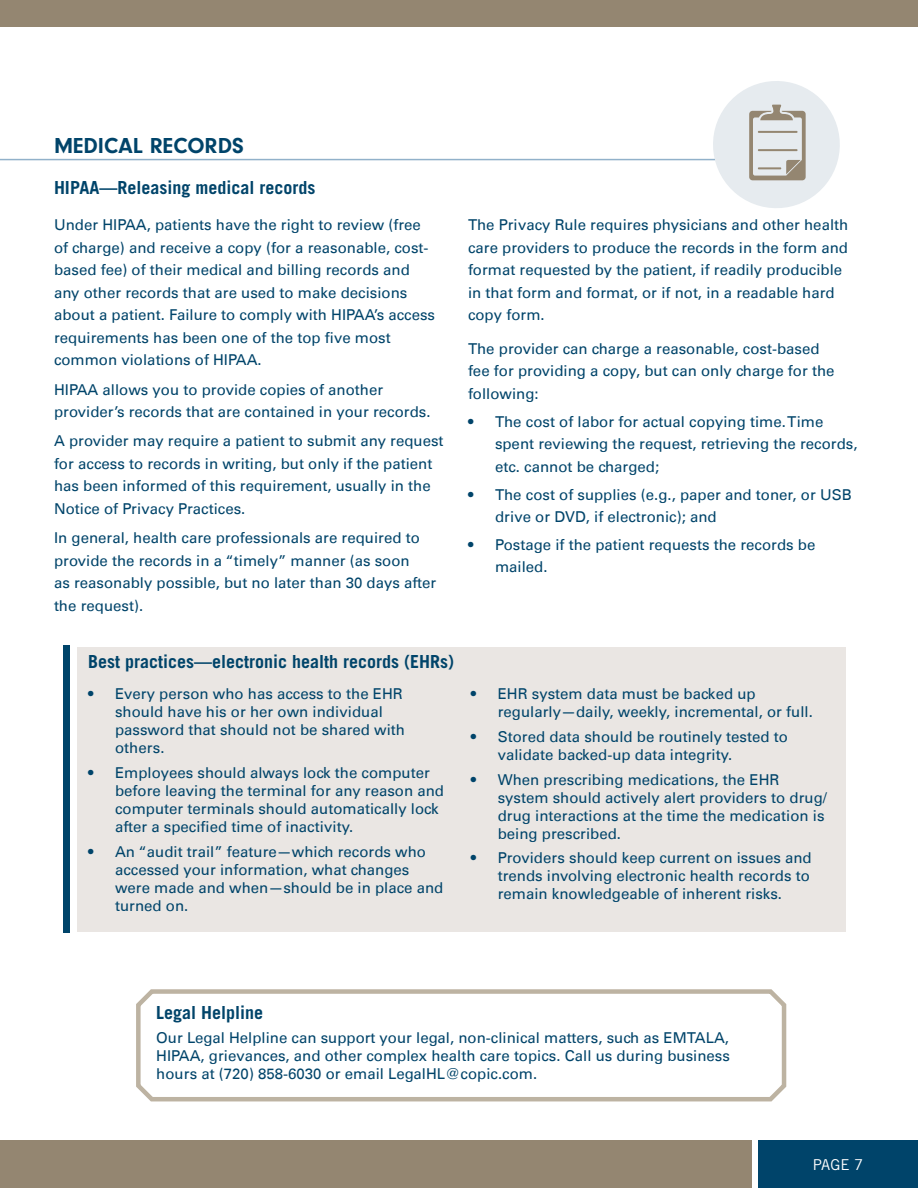
<style>
.page{position:relative;width:918px;height:1188px;background:#fff}
.page>*{position:absolute;margin:0;border:0;box-sizing:border-box;transform-origin:0 0}
.t1{font:700 22.5px "Neuzeit Gro";color:#00446a}
.t2{font:700 18px "Trade Gothic LT Std";color:#00446a}
.t3{font:15px/22.5px "Univers LT";color:#00446a}
.t4{font:15px "Trade Gothic LT Std";color:#fff}
</style>
<div class="page">
<div style="left:759px;top:1141px;width:159px;height:47px;background:#00446a"></div>
<div style="left:0;top:1141px;width:752px;height:47px;background:#948671"></div>
<div style="left:0;top:0;width:918px;height:27px;background:#948671"></div>
<div style="left:77px;top:647px;width:769px;height:285px;background:#eae6e3"></div>
<div style="left:63px;top:646px;width:7px;height:287px;background:#00446a"></div>
<svg style="left:705px;top:81px;width:135px;height:127px"></svg>
<hr style="left:758px;top:131px;width:40px;height:2px;background:#948671">
<hr style="left:758px;top:149px;width:40px;height:2px;background:#948671">
<hr style="left:758px;top:167px;width:23px;height:2px;background:#948671">
<hr style="left:0;top:159px;width:715px;height:1px;background:#91b1ca">
<svg style="left:136px;top:989px;width:651px;height:113px"></svg>
<h1 class="t1" style="left:54px;top:133px;width:191px">MEDICAL RECORDS</h1>
<p class="t2" style="left:54px;top:177px;width:263px">HIPAA—Releasing medical records</p>
<p class="t3" style="left:54px;top:214px;width:383px">Under HIPAA, patients have the right to review (free of charge) and receive a copy (for a reasonable, cost&shy;based fee) of their medical and billing records and any other records that are used to make decisions about a patient. Failure to comply with HIPAA’s access requirements has been one of the top five most common violations of HIPAA.</p>
<p class="t3" style="left:54px;top:378px;width:378px">HIPAA allows you to provide copies of another provider’s records that are contained in your records.</p>
<p class="t3" style="left:54px;top:430px;width:391px">A provider may require a patient to submit any request for access to records in writing, but only if the patient has been informed of this requirement, usually in the Notice of Privacy Practices.</p>
<p class="t3" style="left:54px;top:527px;width:384px">In general, health care professionals are required to provide the records in a “timely” manner (as soon<br>as reasonably possible, but no later than 30 days after the request).</p>
<p class="t3" style="left:468px;top:214px;width:382px">The Privacy Rule requires physicians and other health care providers to produce the records in the form and format requested by the patient, if readily producible in that form and format, or if not, in a readable hard copy form.</p>
<p class="t3" style="left:468px;top:337px;width:368px">The provider can charge a reasonable, cost-based fee for providing a copy, but can only charge for the following:</p>
<p class="t3" style="left:495px;top:410px;width:364px;text-indent:-27px">• The cost of labor for actual copying time. Time spent reviewing the request, retrieving the records, etc. cannot be charged;</p>
<p class="t3" style="left:495px;top:483px;width:358px;text-indent:-27px">• The cost of supplies (e.g., paper and toner, or USB drive or DVD, if electronic); and</p>
<p class="t3" style="left:495px;top:533px;width:322px;text-indent:-27px">• Postage if the patient requests the records be mailed.</p>
<p class="t2" style="left:88px;top:650px;width:367px">Best practices—electronic health records (EHRs)</p>
<p class="t3" style="left:115px;top:685px;width:292px;line-height:18px;text-indent:-27px">• Every person who has access to the EHR should have his or her own individual password that should not be shared with others.</p>
<p class="t3" style="left:115px;top:764px;width:330px;line-height:18px;text-indent:-27px">• Employees should always lock the computer before leaving the terminal for any reason and computer terminals should automatically lock after a specified time of inactivity.</p>
<p class="t3" style="left:115px;top:842px;width:330px;line-height:18px;text-indent:-27px">• An “audit trail” feature—which records who accessed your information, what changes were made and when—should be in place and turned on.</p>
<p class="t3" style="left:498px;top:685px;width:317px;line-height:18px;text-indent:-27px">• EHR system data must be backed up regularly—daily, weekly, incremental, or full.</p>
<p class="t3" style="left:498px;top:728px;width:292px;line-height:18px;text-indent:-27px">• Stored data should be routinely tested to validate backed-up data integrity.</p>
<p class="t3" style="left:498px;top:770px;width:331px;line-height:18px;text-indent:-27px">• When prescribing medications, the EHR system should actively alert providers to drug/ drug interactions at the time the medication is being prescribed.</p>
<p class="t3" style="left:498px;top:849px;width:315px;line-height:18px;text-indent:-27px">• Providers should keep current on issues and trends involving electronic health records to remain knowledgeable of inherent risks.</p>
<p class="t2" style="left:156px;top:1001px;width:109px">Legal Helpline</p>
<p class="t3" style="left:156px;top:1029px;width:575px;line-height:18px;text-align:justify">Our Legal Helpline can support your legal, non-clinical matters, such as EMTALA, HIPAA, grievances, and other complex health care topics. Call us during business hours at (720) 858-6030 or email LegalHL@copic.com.</p>
<p class="t4" style="left:813px;top:1155px;width:52px">PAGE 7</p>
</div>
